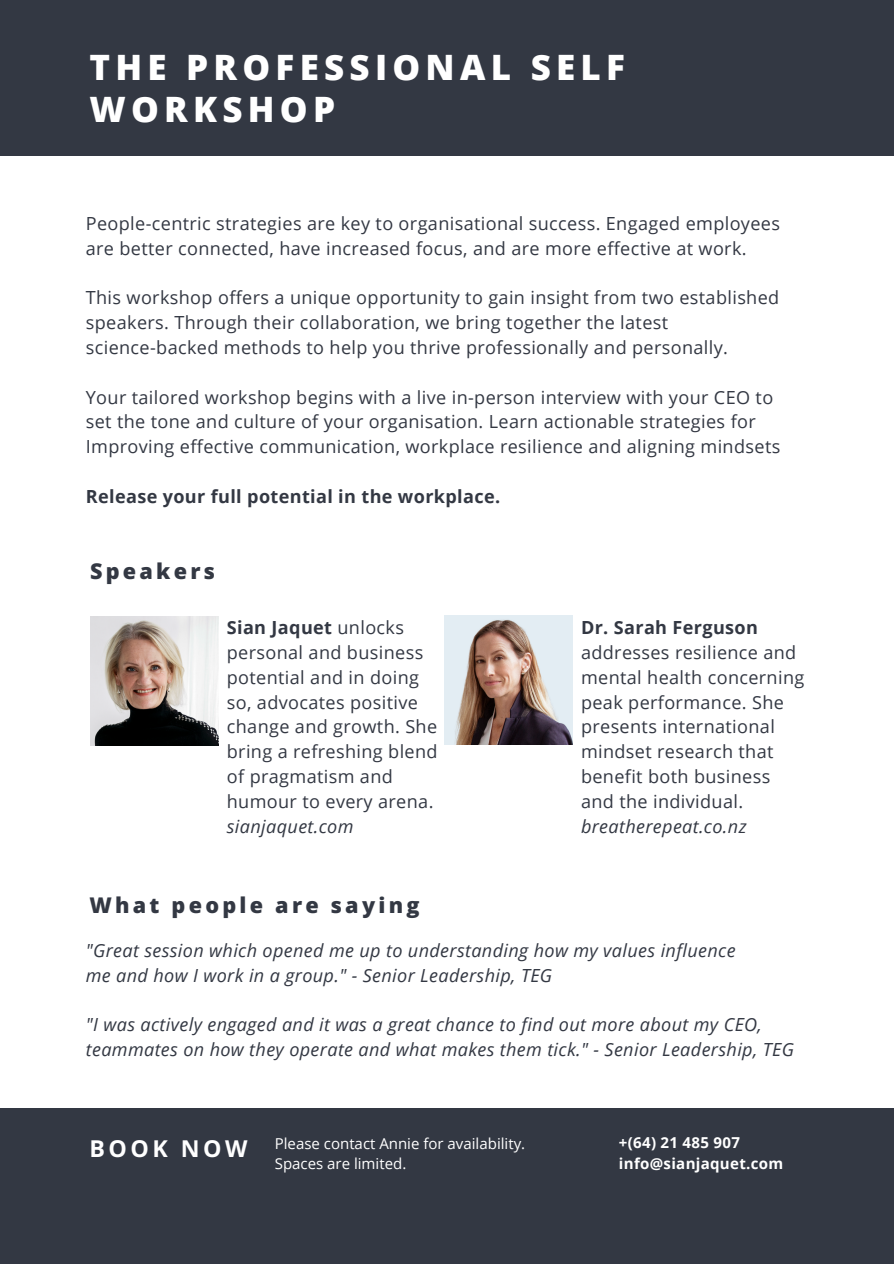
<style>
.page{position:relative;width:894px;height:1264px;background:#fff}
.page>*{position:absolute;margin:0;border:0;box-sizing:border-box;transform-origin:0 0}
.t1{font:800 34.95px/41.7px "Open Sans";letter-spacing:.15em;color:#fff}
.t2{font:700 23.25px "Open Sans";letter-spacing:.15em;color:#fff}
.t3{font:800 21.6px "Open Sans";letter-spacing:.15em;color:#333843}
.t4{font:18px/24.8px "Open Sans";letter-spacing:.02em;color:#333843}
.t5{font:italic 18px/24.8px "Open Sans";letter-spacing:.02em;color:#333843}
.t6{font:700 18px "Open Sans";letter-spacing:.02em;color:#333843}
.t7{font:15px/20.2px "Open Sans";color:#fff}
.t8{font:700 15px/20.2px "Open Sans";letter-spacing:.02em;color:#fff}
.s1{font-weight:700}
</style>
<div class="page">
<img style="left:90px;top:617px;width:128px;height:128px">
<img style="left:444px;top:616px;width:129px;height:128px">
<div style="left:0;top:0;width:892px;height:155px;background:#333843"></div>
<div style="left:0;top:1108px;width:892px;height:155px;background:#333843"></div>
<h1 class="t1" style="left:89px;top:46px;width:537px">THE PROFESSIONAL SELF<br>WORKSHOP</h1>
<p class="t4" style="left:86px;top:211px;width:695px">People-centric strategies are key to organisational success. Engaged employees are better connected, have increased focus, and are more effective at work.</p>
<p class="t4" style="left:86px;top:285px;width:694px">This workshop offers a unique opportunity to gain insight from two established speakers. Through their collaboration, we bring together the latest science-backed methods to help you thrive professionally and personally.</p>
<p class="t4" style="left:86px;top:384px;width:695px">Your tailored workshop begins with a live in-person interview with your CEO to set the tone and culture of your organisation. Learn actionable strategies for<br>Improving effective communication, workplace resilience and aligning mindsets</p>
<p class="t6" style="left:86px;top:483px;width:416px">Release your full potential in the workplace.</p>
<p class="t3" style="left:90px;top:556px;width:126px">Speakers</p>
<p class="t4" style="left:227px;top:615px;width:212px"><span class="s1">Sian Jaquet</span> unlocks personal and business potential and in doing so, advocates positive change and growth. She bring a refreshing blend of pragmatism and humour to every arena.</p>
<p class="t5" style="left:227px;top:813px;width:128px">sianjaquet.com</p>
<p class="t6" style="left:581px;top:615px;width:178px">Dr. Sarah Ferguson</p>
<p class="t4" style="left:581px;top:639px;width:225px">addresses resilience and mental health concerning peak performance. She presents international mindset research that benefit both business and the individual.</p>
<p class="t5" style="left:581px;top:813px;width:167px">breatherepeat.co.nz</p>
<p class="t3" style="left:89px;top:890px;width:331px">What people are saying</p>
<p class="t5" style="left:86px;top:937px;width:651px">"Great session which opened me up to understanding how my values influence me and how I work in a group." - Senior Leadership, TEG</p>
<p class="t5" style="left:86px;top:1011px;width:709px">"I was actively engaged and it was a great chance to find out more about my CEO, teammates on how they operate and what makes them tick." - Senior Leadership, TEG</p>
<p class="t2" style="left:89px;top:1131px;width:159px">BOOK NOW</p>
<p class="t7" style="left:275px;top:1132px;width:252px">Please contact Annie for availability.<br>Spaces are limited.</p>
<p class="t8" style="left:618px;top:1132px;width:166px">+(64) 21 485 907 info@sianjaquet.com</p>
</div>
